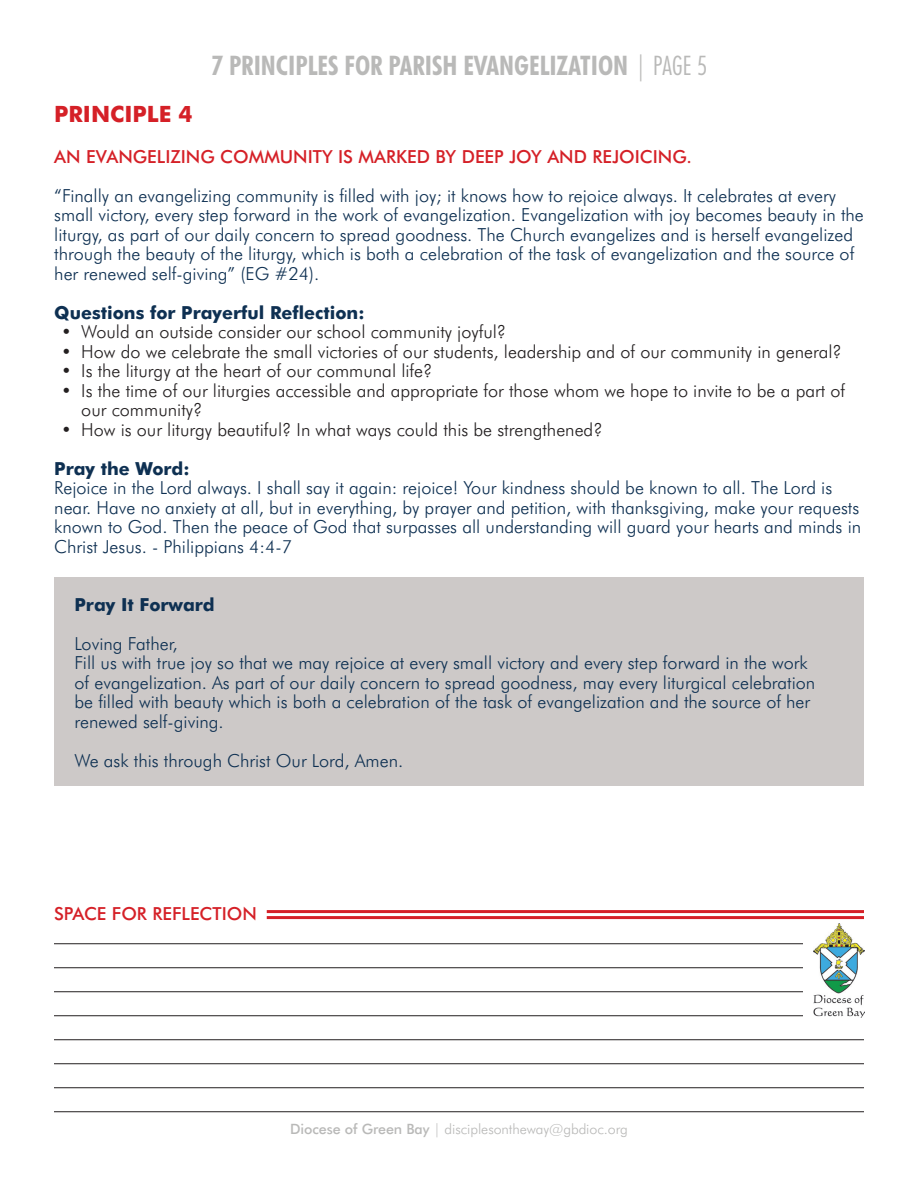
<style>
.page{position:relative;width:918px;height:1188px;background:#fff}
.page>*{position:absolute;margin:0;border:0;box-sizing:border-box;transform-origin:0 0}
.t1{font:700 condensed 27px "Futura BT";color:#b9b9b8}
.Paragraph_Text{font:700 22.5px "Futura BT";color:#d52027}
.Paragraph_Text-2{font:300 18px/19.5px "Futura BT";color:#0e3052}
.t2{font:300 18px/19.5px "Futura BT";color:#231f20}
.Paragraph_Text-3{font:500 18px "Futura BT";color:#d52027}
.Paragraph_Text-4{font:700 18px "Futura BT";color:#0e3052}
.t3{font:300 14.25px "Futura BT";letter-spacing:-.005em;color:#b9b9b8}
.s1{font-weight:300}
.s2{font-weight:500}
</style>
<div class="page">
<hr style="left:54px;top:943px;width:810px;height:1px;background:#231f20">
<hr style="left:54px;top:967px;width:810px;height:1px;background:#231f20">
<hr style="left:54px;top:991px;width:810px;height:1px;background:#231f20">
<hr style="left:54px;top:1015px;width:810px;height:1px;background:#231f20">
<hr style="left:54px;top:1039px;width:810px;height:1px;background:#231f20">
<hr style="left:54px;top:1063px;width:810px;height:1px;background:#231f20">
<hr style="left:54px;top:1087px;width:810px;height:1px;background:#231f20">
<hr style="left:54px;top:1111px;width:810px;height:1px;background:#231f20">
<hr style="left:267px;top:910px;width:597px;height:3px;background:#d52027">
<hr style="left:267px;top:916px;width:597px;height:3px;background:#d52027">
<div style="left:804px;top:924px;width:60px;height:94px;background:#fff"></div>
<img style="left:814px;top:924px;width:50px;height:94px">
<div style="left:54px;top:577px;width:810px;height:209px;background:#cdc9c8"></div>
<p class="t1" style="left:211px;top:49px;width:498px">7 PRINCIPLES FOR PARISH EVANGELIZATION <span class="s1">| PAGE 5</span></p>
<p class="Paragraph_Text" style="left:54px;top:100px;width:140px">PRINCIPLE 4</p>
<p class="Paragraph_Text-3" style="left:54px;top:145px;width:639px">AN EVANGELIZING COMMUNITY IS MARKED BY DEEP JOY AND REJOICING.</p>
<p class="Paragraph_Text-2" style="left:54px;top:185px;width:811px">“Finally an evangelizing community is filled with joy; it knows how to rejoice always. It celebrates at every small victory, every step forward in the work of evangelization. Evangelization with joy becomes beauty in the liturgy, as part of our daily concern to spread goodness. The Church evangelizes and is herself evangelized through the beauty of the liturgy, which is both a celebration of the task of evangelization and the source of her renewed self-giving” (EG #24).</p>
<p class="Paragraph_Text-4" style="left:54px;top:301px;width:312px">Questions for Prayerful Reflection:</p>
<p class="t2" style="left:61px;top:322px;width:447px">• Would an outside consider our school community joyful?</p>
<p class="t2" style="left:61px;top:341px;width:782px">• How do we celebrate the small victories of our students, leadership and of our community in general?</p>
<p class="t2" style="left:61px;top:361px;width:373px">• Is the liturgy at the heart of our communal life?</p>
<p class="t2" style="left:81px;top:380px;width:765px;text-indent:-20px">• Is the time of our liturgies accessible and appropriate for those whom we hope to invite to be a part of our community?</p>
<p class="t2" style="left:61px;top:419px;width:543px">• How is our liturgy beautiful? In what ways could this be strengthened?</p>
<p class="Paragraph_Text-4" style="left:54px;top:457px;width:137px">Pray the Word:</p>
<p class="Paragraph_Text-2" style="left:54px;top:478px;width:808px">Rejoice in the Lord always. I shall say it again: rejoice! Your kindness should be known to all. The Lord is near. Have no anxiety at all, but in everything, by prayer and petition, with thanksgiving, make your requests known to God. Then the peace of God that surpasses all understanding will guard your hearts and minds in Christ Jesus. - Philippians 4:4-7</p>
<p class="Paragraph_Text-4" style="left:75px;top:593px;width:142px">Pray It Forward</p>
<p class="Paragraph_Text-2" style="left:75px;top:633px;width:105px">Loving Father,</p>
<p class="Paragraph_Text-2" style="left:75px;top:653px;width:742px">Fill us with true joy so that we may rejoice at every small victory and every step forward in the work of evangelization. As part of our daily concern to spread goodness, may every liturgical celebration be filled with beauty which is both a celebration of the task of evangelization and the source of her renewed self-giving.</p>
<p class="Paragraph_Text-2" style="left:75px;top:750px;width:330px">We ask this through Christ Our Lord, Amen.</p>
<p class="Paragraph_Text-3" style="left:54px;top:903px;width:204px">SPACE FOR REFLECTION</p>
<p class="t3" style="left:290px;top:1120px;width:339px"><span class="s2">Diocese of Green Bay</span> | disciplesontheway@gbdioc.org</p>
</div>
